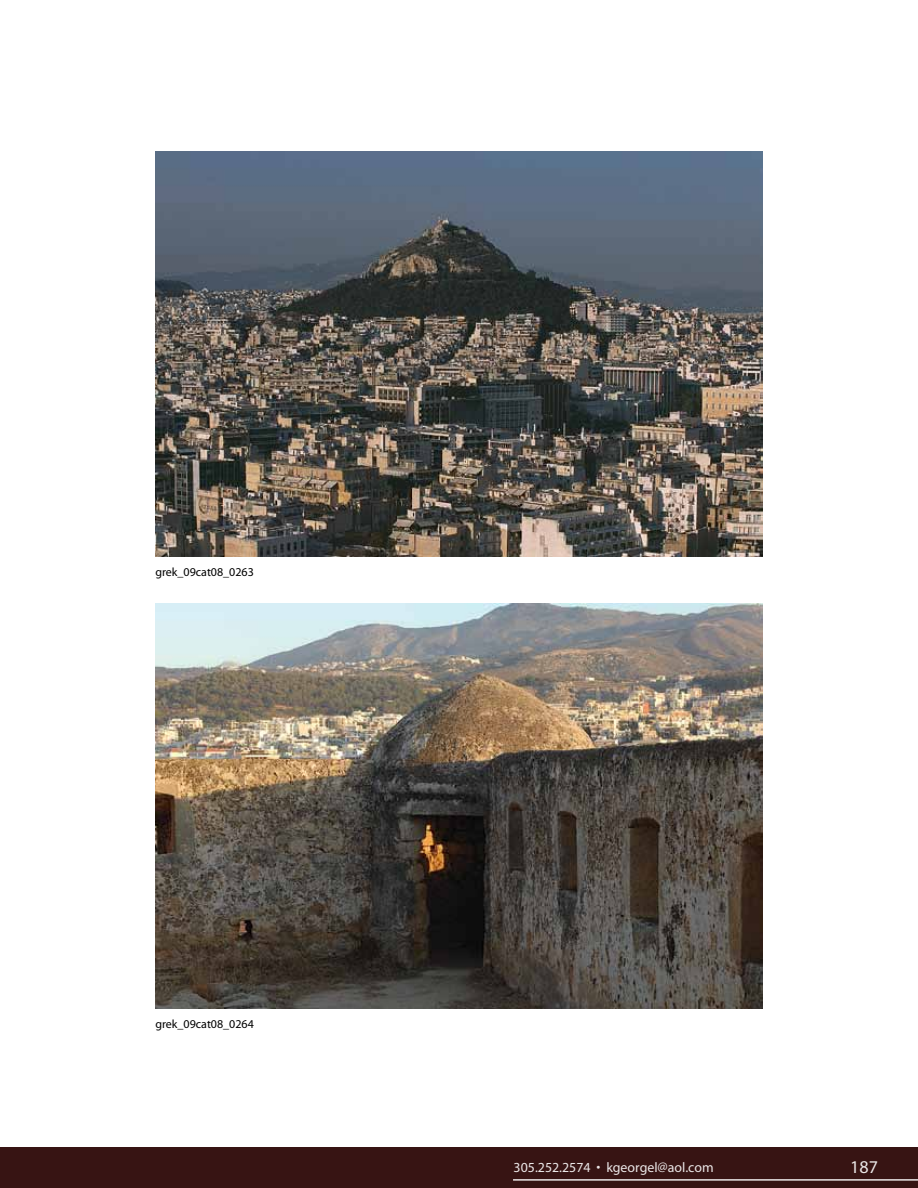
<style>
.page{position:relative;width:918px;height:1188px;background:#fff}
.page>*{position:absolute;margin:0;border:0;box-sizing:border-box;transform-origin:0 0}
.t1{font:18px "Myriad";color:#ebe7e7}
.t2{font:13.95px "Myriad";color:#ebe7e7}
.t3{font:12px "Myriad";color:#000}
</style>
<div class="page">
<img style="left:155px;top:151px;width:608px;height:405px">
<img style="left:155px;top:603px;width:608px;height:405px">
<div style="left:0;top:1148px;width:918px;height:40px;background:#371413"></div>
<hr style="left:513px;top:1179px;width:405px;height:2px;background:#ebe7e7">
<p class="t3" style="left:155px;top:566px;width:100px">grek_09cat08_0263</p>
<p class="t3" style="left:155px;top:1018px;width:100px">grek_09cat08_0264</p>
<p class="t2" style="left:514px;top:1160px;width:202px">305.252.2574 • kgeorgel@aol.com</p>
<p class="t1" style="left:850px;top:1158px;width:29px">187</p>
</div>
